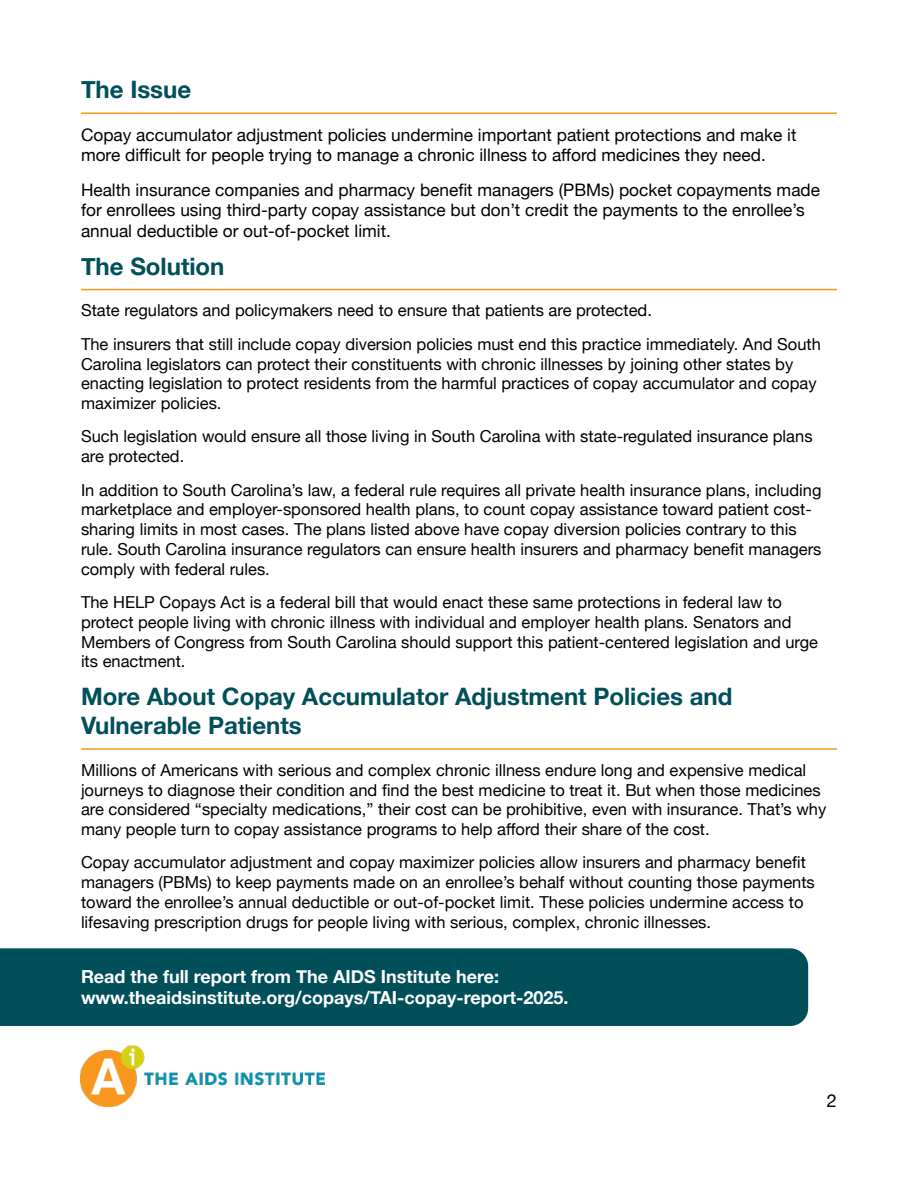
<style>
.page{position:relative;width:918px;height:1188px;background:#fff}
.page>*{position:absolute;margin:0;border:0;box-sizing:border-box;transform-origin:0 0}
.t1{font:700 24px/28.8px "Helvetica Neue";color:#004f59}
.t2{font:700 18px/21.6px "Helvetica Neue";color:#fff}
.t3{font:18px "Helvetica Neue";color:#000}
.t4{font:17.25px/20.7px "Helvetica Neue";color:#000}
.t5{font:16.5px/19.8px "Helvetica Neue";color:#000}
</style>
<div class="page">
<hr style="left:81px;top:748px;width:756px;height:2px;background:#f8971d">
<div style="left:0;top:948px;width:808px;height:78px;background:#004f59"></div>
<img style="left:81px;top:1046px;width:243px;height:61px">
<hr style="left:81px;top:289px;width:756px;height:1px;background:#f8971d">
<hr style="left:81px;top:112px;width:756px;height:2px;background:#f8971d">
<h1 class="t1" style="left:81px;top:76px;width:112px">The Issue</h1>
<p class="t4" style="left:81px;top:125px;width:717px">Copay accumulator adjustment policies undermine important patient protections and make it more difficult for people trying to manage a chronic illness to afford medicines they need.</p>
<p class="t4" style="left:81px;top:180px;width:741px">Health insurance companies and pharmacy benefit managers (PBMs) pocket copayments made for enrollees using third-party copay assistance but don’t credit the payments to the enrollee’s annual deductible or out-of-pocket limit.</p>
<h1 class="t1" style="left:81px;top:252px;width:145px">The Solution</h1>
<p class="t5" style="left:81px;top:295px;width:741px;line-height:33.3px">State regulators and policymakers need to ensure that patients are protected.<br>The insurers that still include copay diversion policies must end this practice immediately. And South</p>
<p class="t5" style="left:81px;top:355px;width:737px">Carolina legislators can protect their constituents with chronic illnesses by joining other states by enacting legislation to protect residents from the harmful practices of copay accumulator and copay maximizer policies.</p>
<p class="t5" style="left:81px;top:428px;width:733px">Such legislation would ensure all those living in South Carolina with state-regulated insurance plans are protected.</p>
<p class="t5" style="left:81px;top:481px;width:742px">In addition to South Carolina’s law, a federal rule requires all private health insurance plans, including marketplace and employer-sponsored health plans, to count copay assistance toward patient cost&shy;sharing limits in most cases. The plans listed above have copay diversion policies contrary to this rule. South Carolina insurance regulators can ensure health insurers and pharmacy benefit managers comply with federal rules.</p>
<p class="t5" style="left:81px;top:593px;width:739px">The HELP Copays Act is a federal bill that would enact these same protections in federal law to protect people living with chronic illness with individual and employer health plans. Senators and Members of Congress from South Carolina should support this patient-centered legislation and urge its enactment.</p>
<h1 class="t1" style="left:81px;top:683px;width:653px">More About Copay Accumulator Adjustment Policies and<br>Vulnerable Patients</h1>
<p class="t5" style="left:81px;top:761px;width:747px">Millions of Americans with serious and complex chronic illness endure long and expensive medical journeys to diagnose their condition and find the best medicine to treat it. But when those medicines are considered “specialty medications,” their cost can be prohibitive, even with insurance. That’s why many people turn to copay assistance programs to help afford their share of the cost.</p>
<p class="t5" style="left:81px;top:854px;width:735px">Copay accumulator adjustment and copay maximizer policies allow insurers and pharmacy benefit managers (PBMs) to keep payments made on an enrollee’s behalf without counting those payments toward the enrollee’s annual deductible or out-of-pocket limit. These policies undermine access to lifesaving prescription drugs for people living with serious, complex, chronic illnesses.</p>
<p class="t2" style="left:81px;top:966px;width:489px">Read the full report from The AIDS Institute here: www.theaidsinstitute.org/copays/TAI-copay-report-2025.</p>
<p class="t3" style="left:827px;top:1088px;width:12px">2</p>
</div>
